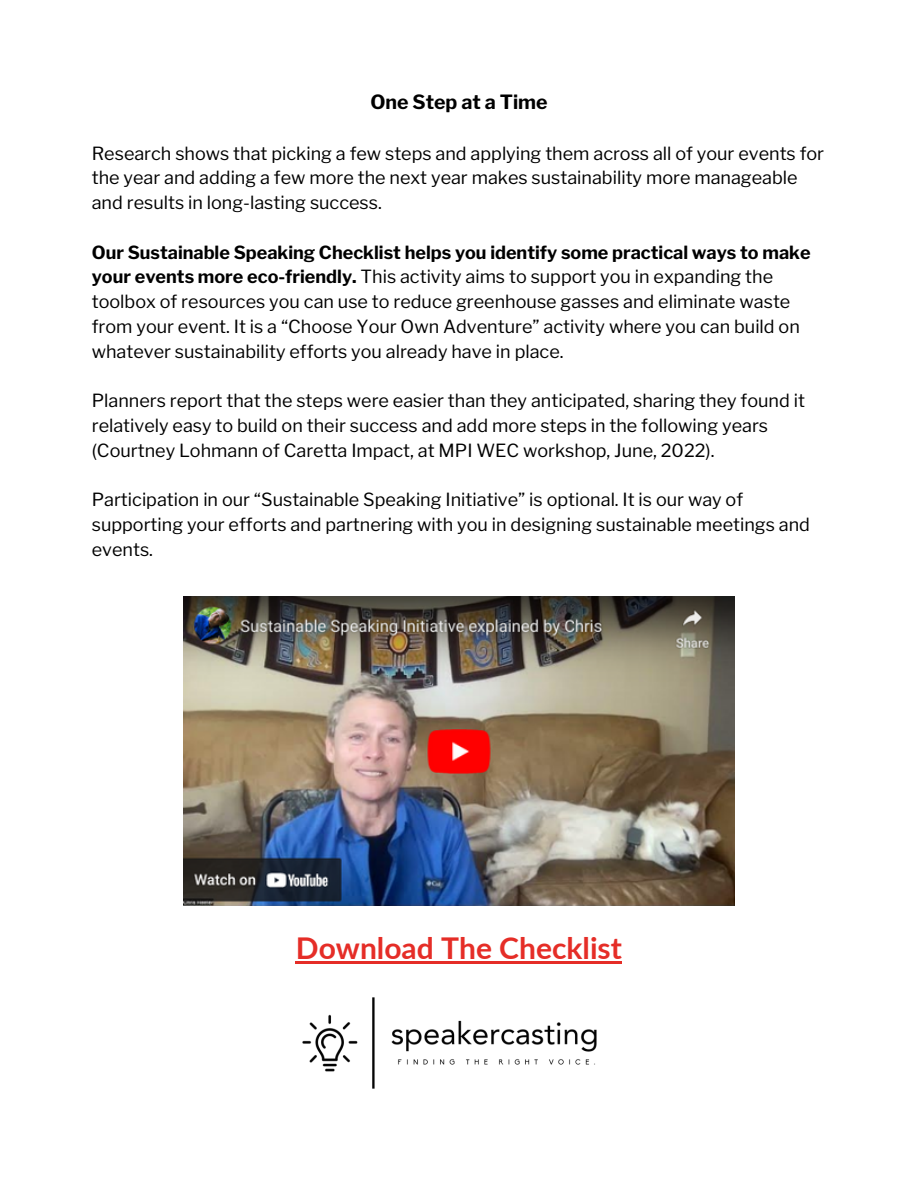
<style>
.page{position:relative;width:918px;height:1188px;background:#fff}
.page>*{position:absolute;margin:0;border:0;box-sizing:border-box;transform-origin:0 0}
.t1{font:700 30px "Lato";color:#e52d27}
.t2{font:700 19.5px "Libre Franklin";color:#000}
.t3{font:18px/24.8px "Libre Franklin";color:#000}
.s1{font-weight:700}
</style>
<div class="page">
<img style="left:302px;top:997px;width:295px;height:92px">
<img style="left:184px;top:596px;width:550px;height:310px">
<hr style="left:296px;top:961px;width:326px;height:2px;background:#e52d27">
<p class="t2" style="left:370px;top:90px;width:179px">One Step at a Time</p>
<p class="t3" style="left:92px;top:141px;width:734px">Research shows that picking a few steps and applying them across all of your events for the year and adding a few more the next year makes sustainability more manageable and results in long-lasting success.</p>
<p class="t3" style="left:92px;top:240px;width:720px"><span class="s1">Our Sustainable Speaking Checklist helps you identify some practical ways to make your events more eco-friendly.</span> This activity aims to support you in expanding the toolbox of resources you can use to reduce greenhouse gasses and eliminate waste from your event. It is a “Choose Your Own Adventure” activity where you can build on whatever sustainability efforts you already have in place.</p>
<h1 class="t3" style="left:92px;top:388px;width:715px">Planners report that the steps were easier than they anticipated, sharing they found it relatively easy to build on their success and add more steps in the following years (Courtney Lohmann of Caretta Impact, at MPI WEC workshop, June, 2022).</h1>
<p class="t3" style="left:92px;top:487px;width:720px">Participation in our “Sustainable Speaking Initiative” is optional. It is our way of supporting your efforts and partnering with you in designing sustainable meetings and events.</p>
<p class="t1" style="left:296px;top:929px;width:328px">Download The Checklist</p>
</div>
